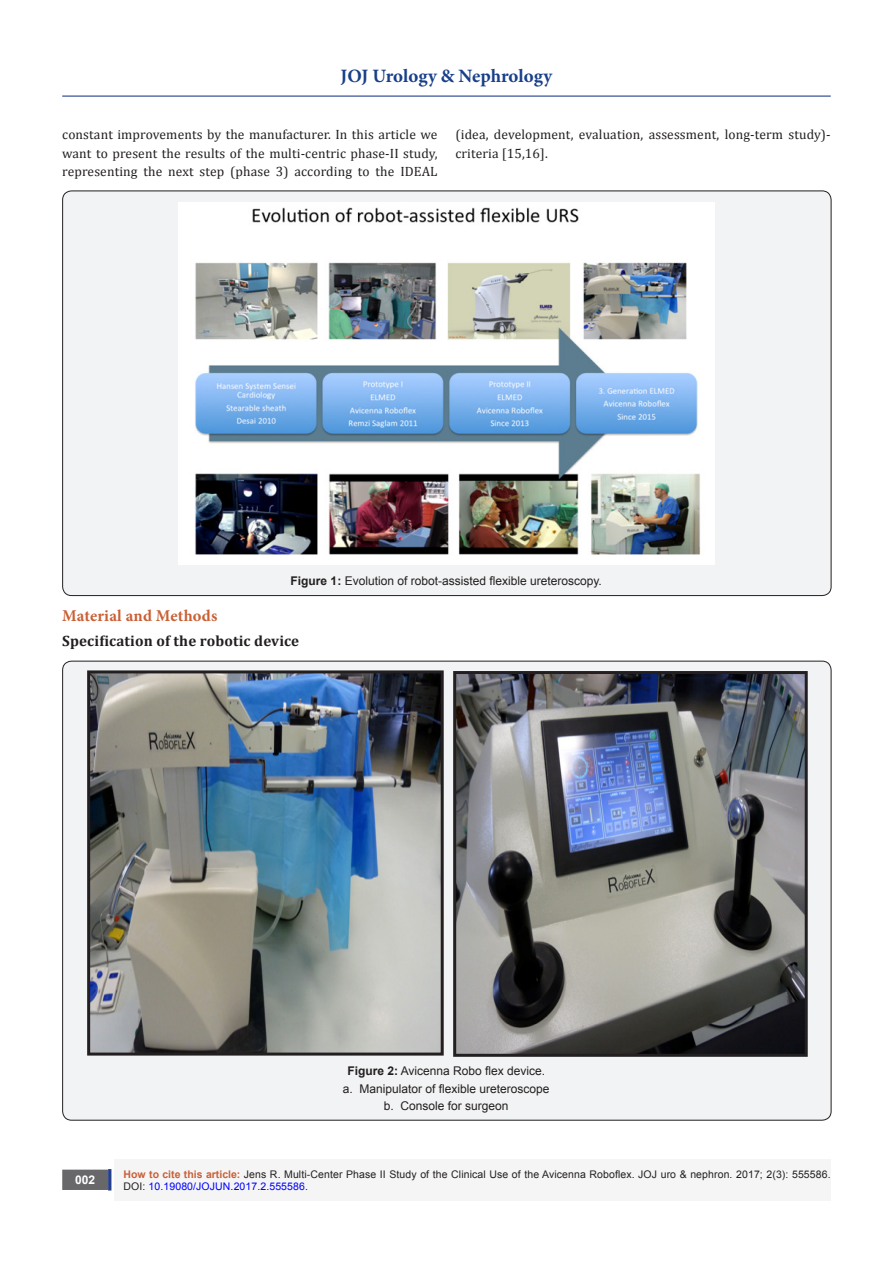
<style>
.page{position:relative;width:893px;height:1263px;background:#fff}
.page>*{position:absolute;margin:0;border:0;box-sizing:border-box;transform-origin:0 0}
.t1{font:700 18.9px "Minion Pro";letter-spacing:-.005em;color:#183f89}
.No_Spacing{font:700 16.5px "Minion Pro";letter-spacing:.01em;color:#ca6035}
.No_Spacing-2{font:700 15px "Cambria";letter-spacing:.01em;color:#231f20}
.No_Spacing-3{font:13.5px/18.8px "Cambria";letter-spacing:.01em;color:#231f20;text-align:justify}
.t2{font:12px/17.4px "Arial";color:#231f20;text-align:center}
.t3{font:700 12px "Arial";color:#fff}
.t4{font:10.5px/12.6px "Arial";letter-spacing:.01em;color:#231f20}
.s1{font-weight:700}
.s2{font-weight:700;color:#ca5f37}
.s3{color:#00f}
</style>
<div class="page">
<hr style="left:62px;top:96px;width:769px;height:1px;background:#253f8e">
<div style="left:115px;top:1160px;width:716px;height:41px;background:#f5f5f6"></div>
<div style="left:63px;top:1170px;width:44px;height:19px;background:#68676a"></div>
<div style="left:62px;top:1169px;width:46px;height:21px;border:2px solid #68676a"></div>
<div style="left:108px;top:1169px;width:3px;height:21px;background:#253f8e;border:2px solid #253f8e"></div>
<div style="left:63px;top:191px;width:768px;height:405px;background:#f2f3f4;border-radius:9px"></div>
<img style="left:179px;top:202px;width:536px;height:363px">
<div style="left:63px;top:661px;width:768px;height:459px;background:#f2f3f4;border-radius:9px"></div>
<img style="left:91px;top:674px;width:349px;height:377px">
<div style="left:87px;top:670px;width:357px;height:385px;border:3px solid #231f20"></div>
<img style="left:457px;top:675px;width:347px;height:378px">
<div style="left:453px;top:671px;width:355px;height:386px;border:3px solid #231f20"></div>
<h1 class="t1" style="left:341px;top:63px;width:213px">JOJ Urology &amp; Nephrology</h1>
<p class="No_Spacing-3" style="left:62px;top:125px;width:377px">constant improvements by the manufacturer. In this article we want to present the results of the multi-centric phase-II study, representing the next step (phase 3) according to the IDEAL</p>
<p class="No_Spacing-3" style="left:455px;top:125px;width:377px">(idea, development, evaluation, assessment, long-term study)- criteria [15,16].</p>
<p class="t2" style="left:291px;top:572px;width:313px"><span class="s1">Figure 1:</span> Evolution of robot-assisted flexible ureteroscopy.</p>
<p class="No_Spacing" style="left:62px;top:604px;width:157px">Material and Methods</p>
<p class="No_Spacing-2" style="left:62px;top:630px;width:239px">Specification of the robotic device</p>
<p class="t2" style="left:343px;top:1062px;width:208px"><span class="s1">Figure 2:</span> Avicenna Robo flex device. a. Manipulator of flexible ureteroscope b. Console for surgeon</p>
<p class="t3" style="left:75px;top:1172px;width:22px">002</p>
<p class="t4" style="left:124px;top:1168px;width:708px"><span class="s2">How to cite this article:</span> Jens R. Multi-Center Phase II Study of the Clinical Use of the Avicenna Roboflex. JOJ uro &amp; nephron. 2017; 2(3): 555586.<br>DOI: <span class="s3">10.19080/JOJUN.2017.2.555586.</span></p>
</div>
